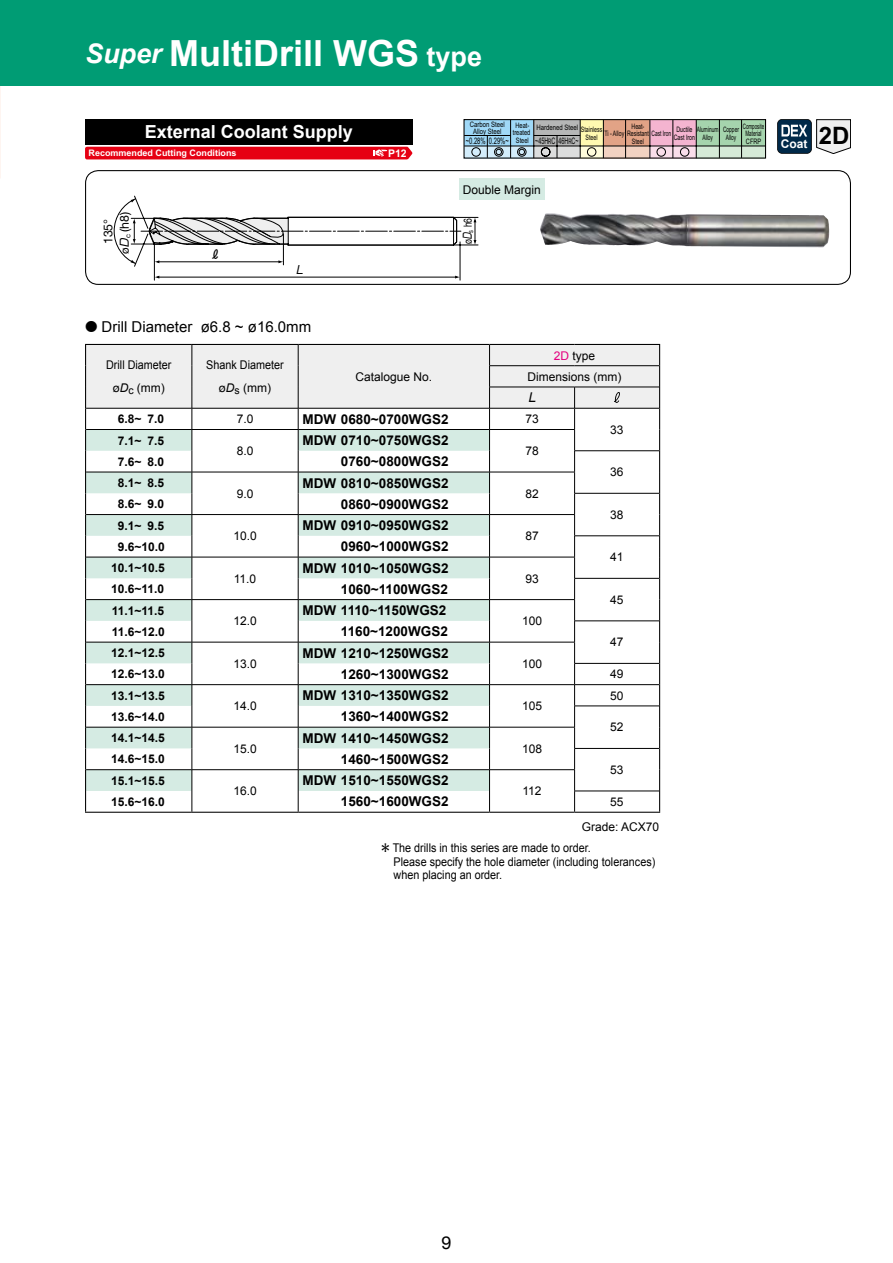
<style>
.page{position:relative;width:893px;height:1263px;background:#fff}
.page>*{position:absolute;margin:0;border:0;box-sizing:border-box;transform-origin:0 0}
.t1{font:700 36px "Arial";color:#fff}
.t2{font:700 24px "Arial";color:#000}
.t3{font:700 18px "Arial";color:#fff}
.t4{font:18px "Helvetica Neue";color:#000}
.t5{font:15px "Arial";color:#000}
.t6{font:700 13.5px "Arial";color:#000}
.t7{font:italic 13.5px "Arial";color:#000}
.t8{font:12.3px "Helvetica Neue";color:#000}
.t9{font:12.3px "sumitomo 90 pv RKSJ H";color:#000}
.t10{font:700 12px "Arial";color:#000}
.t11{font:12px/23.2px "Arial";color:#000;text-align:center;scale:.9 1}
.t12{font:12px/21.1px "Arial";color:#000;text-align:center}
.t13{font:700 12px "Arial";color:#fff}
.t14{font:11.4px "Helvetica Neue";color:#000;scale:.75 1}
.t15{font:11.4px "Shin Go Pro Regular 90 pv RKSJ H";color:#000}
.t16{font:700 10.5px "Arial";color:#fff}
.t17{font:9px "Arial";color:#000;scale:.65 1}
.t18{font:700 9px "Arial";color:#fff}
.t19{font:7.5px/15px "Arial";color:#000;scale:.7 1}
.t20{font:7.5px/6.8px "Arial";color:#000;text-align:center;scale:.8 1}
.t21{font:7.5px/7.5px "Arial";color:#000;text-align:center;scale:.65 1}
.t22{font:7.5px/7.5px "Arial";color:#000;text-align:center;scale:.6 1}
.t23{font:7.5px/7.5px "Arial";color:#000;text-align:center;scale:.75 1}
.s1{font-style:italic;font-size:27px}
.s2{font-size:27px}
.s3{font-size:7.5px}
.s4{font-size:11.4px}
.s5{font-family:"Shin Go Pro Regular 90 pv RKSJ H";font-size:11.4px}
.s6{font-family:"Shin Go Pro Regular 90 pv RKSJ H"}
.s7{font-family:"Monotype Sorts"}
.s8{font-family:"Helvetica Neue"}
.s9{font-style:italic}
.s10{color:#e4007f}
</style>
<div class="page">
<hr style="left:192px;top:812px;width:106px;height:1px;background:#000">
<hr style="left:490px;top:812px;width:85px;height:1px;background:#000">
<hr style="left:85px;top:812px;width:107px;height:1px;background:#000">
<hr style="left:298px;top:812px;width:192px;height:1px;background:#000">
<hr style="left:575px;top:812px;width:85px;height:1px;background:#000">
<svg style="left:85px;top:344px;width:575px;height:468px"></svg>
<div style="left:85px;top:119px;width:327px;height:26px;background:#000"></div>
<div style="left:459px;top:179px;width:85px;height:21px;background:#d5ebe3"></div>
<div style="left:0;top:0;width:893px;height:85px;background:#009c74"></div>
<div style="left:696px;top:120px;width:70px;height:26px;background:#a5d4ad"></div>
<div style="left:696px;top:146px;width:69px;height:12px;background:#d5ead7"></div>
<hr style="left:719px;top:120px;width:1px;height:38px;background:#000">
<div style="left:463px;top:119px;width:303px;height:40px;border:1px solid #000"></div>
<hr style="left:741px;top:120px;width:1px;height:38px;background:#000">
<hr style="left:696px;top:120px;width:1px;height:38px;background:#000">
<hr style="left:464px;top:146px;width:301px;height:1px;background:#000">
<svg style="left:464px;top:120px;width:232px;height:38px;background:#bbb4b5"></svg>
<div style="left:85px;top:170px;width:766px;height:115px;border:1px solid #000;border-radius:13px"></div>
<svg style="left:114px;top:196px;width:364px;height:84px"></svg>
<img style="left:540px;top:213px;width:52px;height:32px">
<div style="left:85px;top:147px;width:327px;height:12px;background:#e60013"></div>
<svg style="left:777px;top:119px;width:74px;height:35px"></svg>
<h1 class="t1" style="left:85px;top:29px;width:399px"><span class="s1">Super</span> MultiDrill WGS <span class="s2">type</span></h1>
<h3 class="t3" style="left:145px;top:120px;width:210px">External Coolant Supply</h3>
<p class="t18" style="left:89px;top:147px;width:150px">Recommended Cutting Conditions</p>
<p class="t16" style="left:388px;top:146px;width:20px">P12</p>
<p class="t20" style="left:470px;top:121px;width:45px">Carbon Steel<br>Alloy Steel</p>
<p class="t23" style="left:513px;top:122px;width:25px">Heat&shy;treated</p>
<p class="t17" style="left:466px;top:135px;width:175px">~0.28% 0.29%~ <span class="s3">Steel</span> ~45H<span class="s3">R</span>C 46H<span class="s3">R</span>C~</p>
<p class="t19" style="left:632px;top:119px;width:20px">Heat-<br>Steel</p>
<p class="t19" style="left:674px;top:126px;width:32px;line-height:7.5px;text-align:center">Ductile<br>Cast Iron</p>
<p class="t21" style="left:697px;top:126px;width:35px">Aluminum<br>Alloy</p>
<p class="t21" style="left:723px;top:126px;width:26px">Copper<br>Alloy</p>
<p class="t22" style="left:743px;top:122px;width:37px">Composite<br>Material<br>CFRP</p>
<p class="t20" style="left:586px;top:123px;width:22px;line-height:9.6px;text-align:left;text-indent:-49px">Hardened Steel Stainless<br>Steel</p>
<p class="t19" style="left:604px;top:126px;width:97px">Ti - Alloy Resistant Cast Iron</p>
<p class="t12" style="left:463px;top:179px;width:80px">Double Margin</p>
<p class="t8" style="left:117px;top:254px;width:43px;rotate:-90deg"><span class="s4">ø</span><span class="s5">D</span><sub>c</sub> (h8)</p>
<p class="t8" style="left:101px;top:244px;width:27px;rotate:-90deg">135°</p>
<p class="t14" style="left:461px;top:244px;width:37px;rotate:-90deg">ø<span class="s6">D</span><sub>s</sub> h6</p>
<p class="t9" style="left:212px;top:245px;width:8px">l</p>
<p class="t15" style="left:297px;top:260px;width:9px">L</p>
<p class="t13" style="left:781px;top:136px;width:28px">Coat</p>
<h2 class="t2" style="left:819px;top:119px;width:32px">2D</h2>
<p class="t5" style="left:86px;top:317px;width:227px"><span class="s7">l</span> Drill Diameter ø6.8 ~ ø16.0mm</p>
<p class="t11" style="left:106px;top:353px;width:74px">Drill Diameter <span class="s8">ø</span><span class="s9">D</span><sub>c</sub> (mm)</p>
<p class="t11" style="left:206px;top:353px;width:88px">Shank Diameter <span class="s8">ø</span><span class="s9">D</span><sub>s</sub> (mm)</p>
<p class="t12" style="left:355px;top:366px;width:78px">Catalogue No.</p>
<p class="t12" style="left:527px;top:345px;width:95px"><span class="s10">2D</span> type<br>Dimensions (mm)</p>
<p class="t7" style="left:528px;top:389px;width:9px">L</p>
<p class="t10" style="left:118px;top:411px;width:48px">6.8~ 7.0</p>
<p class="t12" style="left:237px;top:408px;width:18px">7.0</p>
<p class="t6" style="left:303px;top:410px;width:147px">MDW 0680~0700WGS2</p>
<p class="t12" style="left:525px;top:408px;width:15px">73</p>
<p class="t12" style="left:610px;top:419px;width:15px">33</p>
<p class="t6" style="left:303px;top:431px;width:147px">MDW 0710~0750WGS2</p>
<p class="t10" style="left:118px;top:432px;width:48px">7.1~ 7.5</p>
<p class="t12" style="left:237px;top:440px;width:18px">8.0</p>
<p class="t12" style="left:525px;top:440px;width:15px">78</p>
<p class="t10" style="left:118px;top:453px;width:48px">7.6~ 8.0</p>
<p class="t6" style="left:341px;top:452px;width:109px">0760~0800WGS2</p>
<p class="t12" style="left:610px;top:462px;width:15px">36</p>
<p class="t6" style="left:303px;top:474px;width:147px">MDW 0810~0850WGS2</p>
<p class="t10" style="left:118px;top:475px;width:48px">8.1~ 8.5</p>
<p class="t12" style="left:237px;top:483px;width:18px">9.0</p>
<p class="t12" style="left:525px;top:483px;width:15px">82</p>
<p class="t10" style="left:118px;top:496px;width:48px">8.6~ 9.0</p>
<p class="t6" style="left:341px;top:495px;width:109px">0860~0900WGS2</p>
<p class="t12" style="left:610px;top:504px;width:15px">38</p>
<p class="t6" style="left:303px;top:516px;width:147px">MDW 0910~0950WGS2</p>
<p class="t10" style="left:118px;top:517px;width:48px">9.1~ 9.5</p>
<p class="t12" style="left:233px;top:525px;width:25px">10.0</p>
<p class="t12" style="left:525px;top:525px;width:15px">87</p>
<p class="t10" style="left:118px;top:538px;width:49px">9.6~10.0</p>
<p class="t6" style="left:341px;top:537px;width:109px">0960~1000WGS2</p>
<p class="t12" style="left:610px;top:547px;width:15px">41</p>
<p class="t6" style="left:303px;top:559px;width:147px">MDW 1010~1050WGS2</p>
<p class="t10" style="left:111px;top:560px;width:55px">10.1~10.5</p>
<p class="t12" style="left:234px;top:568px;width:24px">11.0</p>
<p class="t12" style="left:525px;top:568px;width:15px">93</p>
<p class="t10" style="left:111px;top:581px;width:55px">10.6~11.0</p>
<p class="t6" style="left:341px;top:580px;width:108px">1060~1100WGS2</p>
<p class="t12" style="left:610px;top:589px;width:15px">45</p>
<p class="t6" style="left:303px;top:601px;width:145px">MDW 1110~1150WGS2</p>
<p class="t10" style="left:112px;top:602px;width:54px">11.1~11.5</p>
<p class="t12" style="left:233px;top:610px;width:25px">12.0</p>
<p class="t12" style="left:522px;top:610px;width:22px">100</p>
<p class="t10" style="left:112px;top:623px;width:55px">11.6~12.0</p>
<p class="t6" style="left:341px;top:622px;width:108px">1160~1200WGS2</p>
<p class="t12" style="left:610px;top:632px;width:15px">47</p>
<p class="t6" style="left:303px;top:644px;width:147px">MDW 1210~1250WGS2</p>
<p class="t10" style="left:111px;top:645px;width:55px">12.1~12.5</p>
<p class="t12" style="left:233px;top:653px;width:25px">13.0</p>
<p class="t12" style="left:522px;top:653px;width:22px">100</p>
<p class="t10" style="left:111px;top:666px;width:55px">12.6~13.0</p>
<p class="t6" style="left:341px;top:665px;width:109px">1260~1300WGS2</p>
<p class="t12" style="left:610px;top:664px;width:15px">49</p>
<p class="t10" style="left:111px;top:687px;width:55px">13.1~13.5</p>
<p class="t12" style="left:233px;top:695px;width:25px">14.0</p>
<p class="t6" style="left:303px;top:686px;width:147px">MDW 1310~1350WGS2</p>
<p class="t12" style="left:610px;top:685px;width:15px">50</p>
<p class="t12" style="left:522px;top:695px;width:22px">105</p>
<p class="t10" style="left:111px;top:708px;width:55px">13.6~14.0</p>
<p class="t6" style="left:341px;top:707px;width:109px">1360~1400WGS2</p>
<p class="t12" style="left:610px;top:717px;width:15px">52</p>
<p class="t6" style="left:303px;top:729px;width:147px">MDW 1410~1450WGS2</p>
<p class="t10" style="left:111px;top:730px;width:55px">14.1~14.5</p>
<p class="t12" style="left:233px;top:738px;width:25px">15.0</p>
<p class="t12" style="left:522px;top:738px;width:22px">108</p>
<p class="t10" style="left:111px;top:751px;width:55px">14.6~15.0</p>
<p class="t6" style="left:341px;top:750px;width:109px">1460~1500WGS2</p>
<p class="t12" style="left:610px;top:759px;width:15px">53</p>
<p class="t6" style="left:303px;top:771px;width:147px">MDW 1510~1550WGS2</p>
<p class="t10" style="left:111px;top:772px;width:55px">15.1~15.5</p>
<p class="t12" style="left:233px;top:780px;width:25px">16.0</p>
<p class="t12" style="left:522px;top:780px;width:21px">112</p>
<p class="t10" style="left:111px;top:793px;width:55px">15.6~16.0</p>
<p class="t6" style="left:341px;top:792px;width:109px">1560~1600WGS2</p>
<p class="t12" style="left:610px;top:791px;width:15px">55</p>
<p class="t12" style="left:582px;top:816px;width:79px">Grade: ACX70</p>
<p class="t11" style="left:394px;top:841px;width:292px;line-height:13.5px;text-align:left;text-indent:-12px"><span class="s7">Q</span> The drills in this series are made to order.<br>Please specify the hole diameter (including tolerances) when placing an order.</p>
<h3 class="t4" style="left:441px;top:1230px;width:12px">9</h3>
</div>
